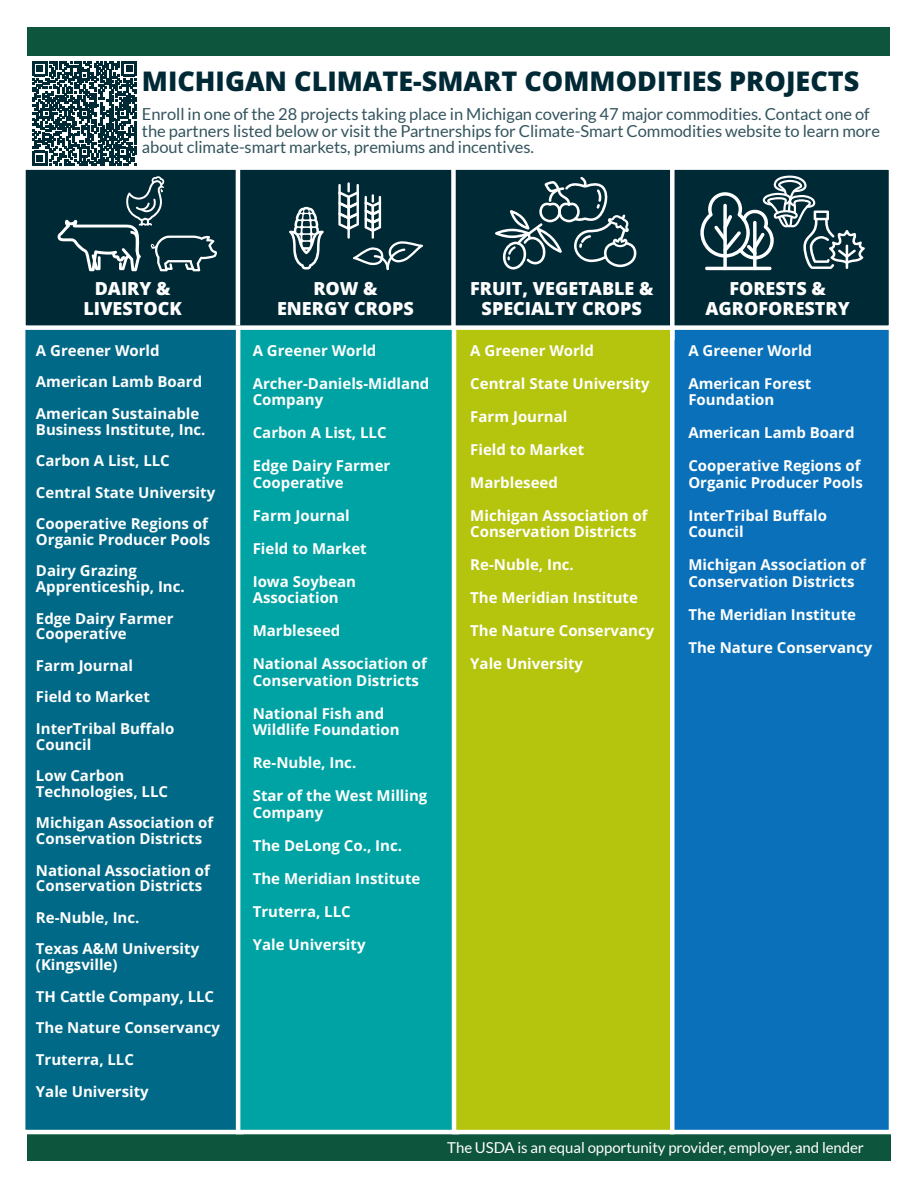
<style>
.page{position:relative;width:918px;height:1188px;background:#fff}
.page>*{position:absolute;margin:0;border:0;box-sizing:border-box;transform-origin:0 0}
.Fact_Sheet_Subtitle{font:800 27px "Open Sans";color:#002936}
.Body_Subhead{font:800 18px/19.5px "Open Sans";color:#fff;text-align:center}
.Body_Text{font:16.5px/16.5px "Lato";letter-spacing:-.005em;color:#33545e}
.Body_Subhead-2{font:700 16.5px "Open Sans";color:#fff}
.Body_Paragraph_Style_1{font:700 15px/16.5px "Open Sans";color:#fff}
.Body_Text_White{font:15px "Lato";letter-spacing:-.005em;color:#fff}
</style>
<div class="page">
<div style="left:27px;top:1134px;width:864px;height:27px;background:#0e553e"></div>
<div style="left:27px;top:27px;width:863px;height:29px;background:#0e553e"></div>
<div style="left:21px;top:296px;width:223px;height:838px;background:#006987;border:4px solid #fff"></div>
<div style="left:238px;top:299px;width:219px;height:833px;background:#00a3a3"></div>
<div style="left:236px;top:296px;width:223px;height:838px;border:4px solid #fff"></div>
<div style="left:452px;top:296px;width:223px;height:838px;background:#b5c40d;border:4px solid #fff"></div>
<div style="left:670px;top:296px;width:223px;height:838px;background:#0970b9;border:4px solid #fff"></div>
<div style="left:21px;top:165px;width:872px;height:165px;background:#002936;border:4px solid #fff"></div>
<svg style="left:57px;top:176px;width:160px;height:95px"></svg>
<svg style="left:289px;top:207px;width:35px;height:63px"></svg>
<svg style="left:338px;top:182px;width:85px;height:88px"></svg>
<svg style="left:495px;top:177px;width:142px;height:93px"></svg>
<hr style="left:705px;top:267px;width:67px;height:3px;background:#fff;border-radius:2px">
<svg style="left:700px;top:176px;width:165px;height:93px"></svg>
<hr style="left:236px;top:165px;width:4px;height:160px;background:#fff">
<div style="left:451px;top:165px;width:5px;height:165px;background:#fff"></div>
<div style="left:670px;top:160px;width:5px;height:180px;background:#fff"></div>
<svg style="left:32px;top:61px;width:105px;height:105px"></svg>
<h1 class="Fact_Sheet_Subtitle" style="left:142px;top:61px;width:719px">MICHIGAN CLIMATE-SMART COMMODITIES PROJECTS</h1>
<p class="Body_Text" style="left:142px;top:106px;width:740px">Enroll in one of the 28 projects taking place in Michigan covering 47 major commodities. Contact one of the partners listed below or visit the Partnerships for Climate-Smart Commodities website to learn more about climate-smart markets, premiums and incentives.</p>
<h2 class="Body_Subhead" style="left:83px;top:278px;width:100px">DAIRY &amp;<br>LIVESTOCK</h2>
<p class="Body_Paragraph_Style_1" style="left:36px;top:342px;width:125px">A Greener World</p>
<p class="Body_Paragraph_Style_1" style="left:36px;top:373px;width:168px">American Lamb Board</p>
<p class="Body_Paragraph_Style_1" style="left:36px;top:405px;width:171px;line-height:15.8px">American Sustainable<br>Business Institute, Inc.</p>
<p class="Body_Paragraph_Style_1" style="left:36px;top:452px;width:135px">Carbon A List, LLC</p>
<p class="Body_Paragraph_Style_1" style="left:36px;top:484px;width:181px">Central State University</p>
<p class="Body_Paragraph_Style_1" style="left:36px;top:516px;width:176px;line-height:15.8px">Cooperative Regions of<br>Organic Producer Pools</p>
<p class="Body_Paragraph_Style_1" style="left:36px;top:563px;width:150px;line-height:15.8px">Dairy Grazing<br>Apprenticeship, Inc.</p>
<p class="Body_Paragraph_Style_1" style="left:36px;top:610px;width:139px;line-height:15.8px">Edge Dairy Farmer<br>Cooperative</p>
<p class="Body_Paragraph_Style_1" style="left:36px;top:657px;width:99px">Farm Journal</p>
<p class="Body_Paragraph_Style_1" style="left:36px;top:688px;width:116px">Field to Market</p>
<p class="Body_Paragraph_Style_1" style="left:36px;top:720px;width:140px;line-height:15.8px">InterTribal Buffalo<br>Council</p>
<p class="Body_Paragraph_Style_1" style="left:36px;top:768px;width:134px;line-height:15.8px">Low Carbon<br>Technologies, LLC</p>
<p class="Body_Paragraph_Style_1" style="left:36px;top:815px;width:179px;line-height:15.8px">Michigan Association of<br>Conservation Districts</p>
<p class="Body_Paragraph_Style_1" style="left:36px;top:862px;width:176px;line-height:15.8px">National Association of<br>Conservation Districts</p>
<p class="Body_Paragraph_Style_1" style="left:36px;top:909px;width:105px">Re-Nuble, Inc.</p>
<p class="Body_Paragraph_Style_1" style="left:36px;top:941px;width:165px;line-height:15.8px">Texas A&amp;M University (Kingsville)</p>
<p class="Body_Paragraph_Style_1" style="left:36px;top:988px;width:180px">TH Cattle Company, LLC</p>
<p class="Body_Paragraph_Style_1" style="left:36px;top:1019px;width:186px">The Nature Conservancy</p>
<p class="Body_Paragraph_Style_1" style="left:36px;top:1051px;width:100px">Truterra, LLC</p>
<p class="Body_Paragraph_Style_1" style="left:36px;top:1083px;width:114px">Yale University</p>
<h2 class="Body_Subhead" style="left:277px;top:278px;width:138px">ROW &amp;<br>ENERGY CROPS</h2>
<h2 class="Body_Subhead" style="left:706px;top:278px;width:146px">FORESTS &amp;<br>AGROFORESTRY</h2>
<h2 class="Body_Subhead" style="left:470px;top:278px;width:185px">FRUIT, VEGETABLE &amp;<br>SPECIALTY CROPS</h2>
<h2 class="Body_Subhead-2" style="left:357px;top:293px;width:138px">A Greener World</h2>
<p class="Body_Paragraph_Style_1" style="left:253px;top:342px;width:125px">A Greener World</p>
<p class="Body_Paragraph_Style_1" style="left:253px;top:375px;width:178px">Archer-Daniels-Midland<br>Company</p>
<p class="Body_Paragraph_Style_1" style="left:253px;top:424px;width:135px">Carbon A List, LLC</p>
<p class="Body_Paragraph_Style_1" style="left:253px;top:457px;width:139px">Edge Dairy Farmer<br>Cooperative</p>
<p class="Body_Paragraph_Style_1" style="left:253px;top:507px;width:99px">Farm Journal</p>
<p class="Body_Paragraph_Style_1" style="left:253px;top:540px;width:116px">Field to Market</p>
<p class="Body_Paragraph_Style_1" style="left:253px;top:573px;width:105px">Iowa Soybean<br>Association</p>
<p class="Body_Paragraph_Style_1" style="left:253px;top:622px;width:89px">Marbleseed</p>
<p class="Body_Paragraph_Style_1" style="left:253px;top:655px;width:176px">National Association of<br>Conservation Districts</p>
<p class="Body_Paragraph_Style_1" style="left:253px;top:705px;width:148px">National Fish and<br>Wildlife Foundation</p>
<p class="Body_Paragraph_Style_1" style="left:253px;top:754px;width:105px">Re-Nuble, Inc.</p>
<p class="Body_Paragraph_Style_1" style="left:253px;top:787px;width:176px">Star of the West Milling<br>Company</p>
<p class="Body_Paragraph_Style_1" style="left:253px;top:837px;width:151px">The DeLong Co., Inc.</p>
<p class="Body_Paragraph_Style_1" style="left:253px;top:870px;width:169px">The Meridian Institute</p>
<p class="Body_Paragraph_Style_1" style="left:253px;top:903px;width:100px">Truterra, LLC</p>
<p class="Body_Paragraph_Style_1" style="left:253px;top:936px;width:114px">Yale University</p>
<p class="Body_Paragraph_Style_1" style="left:470px;top:342px;width:125px">A Greener World</p>
<p class="Body_Paragraph_Style_1" style="left:470px;top:375px;width:181px">Central State University</p>
<p class="Body_Paragraph_Style_1" style="left:470px;top:408px;width:99px">Farm Journal</p>
<p class="Body_Paragraph_Style_1" style="left:470px;top:441px;width:116px">Field to Market</p>
<p class="Body_Paragraph_Style_1" style="left:470px;top:474px;width:89px">Marbleseed</p>
<p class="Body_Paragraph_Style_1" style="left:470px;top:507px;width:179px">Michigan Association of<br>Conservation Districts</p>
<p class="Body_Paragraph_Style_1" style="left:470px;top:556px;width:105px">Re-Nuble, Inc.</p>
<p class="Body_Paragraph_Style_1" style="left:470px;top:589px;width:169px">The Meridian Institute</p>
<p class="Body_Paragraph_Style_1" style="left:470px;top:622px;width:186px">The Nature Conservancy</p>
<p class="Body_Paragraph_Style_1" style="left:470px;top:655px;width:114px">Yale University</p>
<p class="Body_Paragraph_Style_1" style="left:688px;top:342px;width:125px">A Greener World</p>
<p class="Body_Paragraph_Style_1" style="left:688px;top:375px;width:125px">American Forest<br>Foundation</p>
<p class="Body_Paragraph_Style_1" style="left:688px;top:424px;width:168px">American Lamb Board</p>
<p class="Body_Paragraph_Style_1" style="left:688px;top:457px;width:176px">Cooperative Regions of<br>Organic Producer Pools</p>
<p class="Body_Paragraph_Style_1" style="left:688px;top:507px;width:140px">InterTribal Buffalo<br>Council</p>
<p class="Body_Paragraph_Style_1" style="left:688px;top:556px;width:179px">Michigan Association of<br>Conservation Districts</p>
<p class="Body_Paragraph_Style_1" style="left:688px;top:606px;width:169px">The Meridian Institute</p>
<p class="Body_Paragraph_Style_1" style="left:688px;top:639px;width:186px">The Nature Conservancy</p>
<p class="Body_Text_White" style="left:447px;top:1139px;width:418px">The USDA is an equal opportunity provider, employer, and lender</p>
</div>
